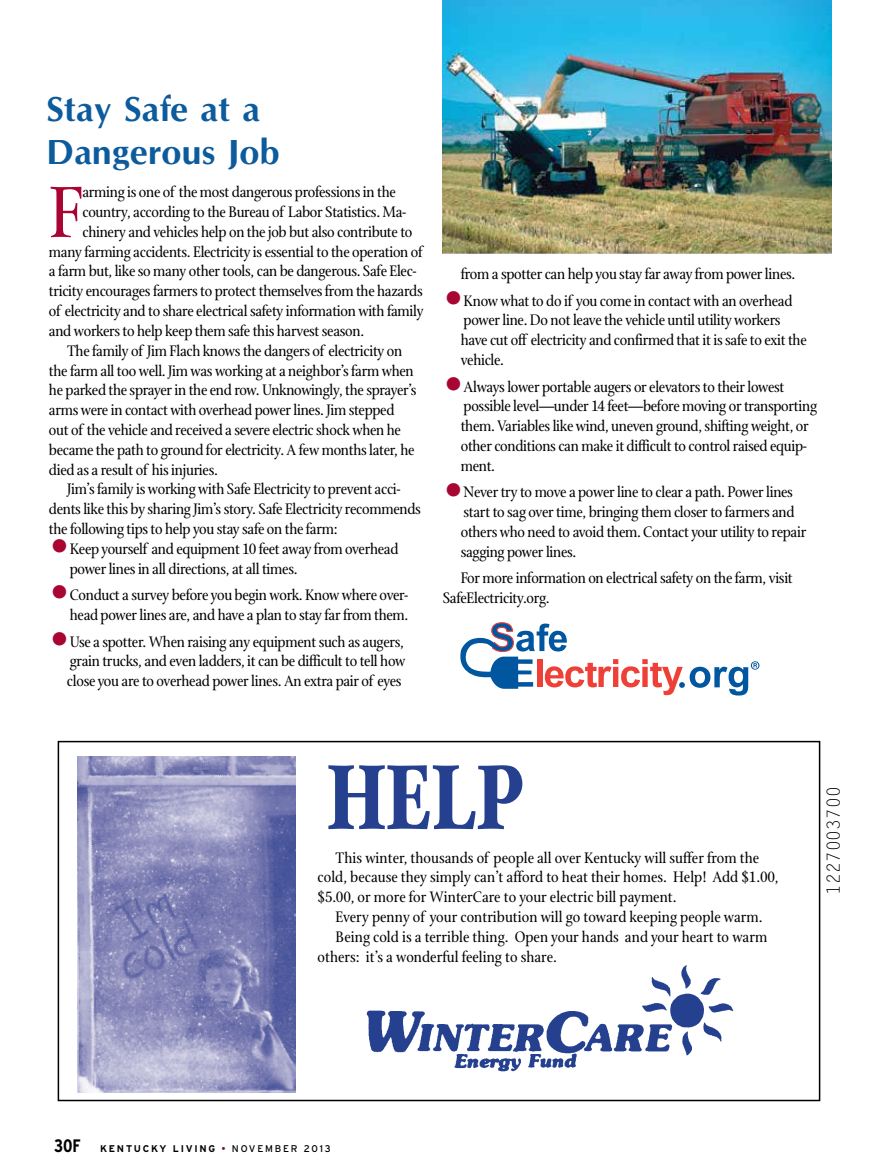
<style>
.page{position:relative;width:878px;height:1175px;background:#fff}
.page>*{position:absolute;margin:0;border:0;box-sizing:border-box;transform-origin:0 0}
.t1{font:700 99px "Stone Print";color:#25408f;scale:.83 1}
.t2{font:78.3px "Stone Print";color:#a90533}
.t3{font:700 36px/43.5px "Optim";color:#0c5b9d}
.t4{font:18px "Letter Gothic Std";color:#000}
.t5{font:700 condensed 18px "Interstate";color:#000}
.t6{font:16.5px/19.8px "Stone Print";letter-spacing:-.02em;color:#000}
.t7{font:16.5px/19.8px "Stone Print";color:#000}
.t8{font:700 9.75px "Interstate";letter-spacing:.18em;color:#000}
.s1{font-size:47.4px;color:#a90533}
.s2{font-weight:400;color:#7a1315}
.s3{font-weight:400}
</style>
<div class="page">
<div style="left:58px;top:741px;width:762px;height:360px;border:2px solid #000"></div>
<img style="left:366px;top:965px;width:368px;height:107px">
<svg style="left:460px;top:622px;width:299px;height:73px"></svg>
<img style="left:442px;top:0;width:389px;height:253px">
<img style="left:77px;top:756px;width:218px;height:336px">
<h3 class="t3" style="left:46px;top:89px;width:235px">Stay Safe at a<br>Dangerous Job</h3>
<h2 class="t2" style="left:49px;top:167px;width:37px">F</h2>
<p class="t6" style="left:82px;top:182px;width:315px">arming is one of the most dangerous professions in the</p>
<p class="t6" style="left:82px;top:202px;width:325px">country, according to the Bureau of Labor Statistics. Ma-</p>
<p class="t6" style="left:82px;top:222px;width:331px">chinery and vehicles help on the job but also contribute to</p>
<p class="t6" style="left:49px;top:242px;width:375px">many farming accidents. Electricity is essential to the operation of</p>
<p class="t6" style="left:49px;top:261px;width:369px">a farm but, like so many other tools, can be dangerous. Safe Elec-</p>
<p class="t6" style="left:49px;top:281px;width:375px">tricity encourages farmers to protect themselves from the hazards</p>
<p class="t6" style="left:49px;top:301px;width:376px">of electricity and to share electrical safety information with family</p>
<p class="t6" style="left:49px;top:321px;width:317px">and workers to help keep them safe this harvest season.</p>
<p class="t6" style="left:67px;top:341px;width:337px">The family of Jim Flach knows the dangers of electricity on</p>
<p class="t6" style="left:49px;top:360px;width:366px">the farm all too well. Jim was working at a neighbor’s farm when</p>
<p class="t6" style="left:49px;top:380px;width:369px">he parked the sprayer in the end row. Unknowingly, the sprayer’s</p>
<p class="t6" style="left:49px;top:400px;width:347px">arms were in contact with overhead power lines. Jim stepped</p>
<p class="t6" style="left:49px;top:420px;width:353px">out of the vehicle and received a severe electric shock when he</p>
<p class="t6" style="left:49px;top:440px;width:367px">became the path to ground for electricity. A few months later, he</p>
<p class="t6" style="left:49px;top:459px;width:170px">died as a result of his injuries.</p>
<p class="t6" style="left:67px;top:479px;width:335px">Jim’s family is working with Safe Electricity to prevent acci-</p>
<p class="t6" style="left:49px;top:499px;width:373px">dents like this by sharing Jim’s story. Safe Electricity recommends</p>
<p class="t6" style="left:49px;top:519px;width:290px">the following tips to help you stay safe on the farm:</p>
<p class="t6" style="left:70px;top:539px;width:330px;text-indent:-21px"><span class="s1">•</span>Keep yourself and equipment 10 feet away from overhead power lines in all directions, at all times.</p>
<p class="t6" style="left:49px;top:585px;width:361px;text-align:right"><span class="s1">•</span>Conduct a survey before you begin work. Know where over&shy;head power lines are, and have a plan to stay far from them.</p>
<p class="t6" style="left:67px;top:631px;width:340px;text-align:justify;text-indent:-18px"><span class="s1">•</span>Use a spotter. When raising any equipment such as augers, grain trucks, and even ladders, it can be difficult to tell how close you are to overhead power lines. An extra pair of eyes</p>
<p class="t6" style="left:460px;top:264px;width:336px">from a spotter can help you stay far away from power lines.</p>
<p class="t6" style="left:460px;top:291px;width:347px;text-indent:-18px"><span class="s1">•</span>Know what to do if you come in contact with an overhead power line. Do not leave the vehicle until utility workers have cut off electricity and confirmed that it is safe to exit the vehicle.</p>
<p class="t6" style="left:460px;top:376px;width:358px;text-indent:-18px"><span class="s1">•</span>Always lower portable augers or elevators to their lowest possible level—under 14 feet—before moving or transporting them. Variables like wind, uneven ground, shifting weight, or other conditions can make it difficult to control raised equip&shy;ment.</p>
<p class="t6" style="left:460px;top:482px;width:347px;text-indent:-18px"><span class="s1">•</span>Never try to move a power line to clear a path. Power lines start to sag over time, bringing them closer to farmers and others who need to avoid them. Contact your utility to repair sagging power lines.</p>
<p class="t6" style="left:442px;top:568px;width:351px;text-indent:18px">For more information on electrical safety on the farm, visit<br>SafeElectricity.org.</p>
<h1 class="t1" style="left:327px;top:739px;width:239px">HELP</h1>
<p class="t7" style="left:317px;top:847px;width:462px;text-indent:18px">This winter, thousands of people all over Kentucky will suffer from the cold, because they simply can’t afford to heat their homes. Help! Add $1.00, $5.00, or more for WinterCare to your electric bill payment.</p>
<p class="t7" style="left:335px;top:907px;width:428px">Every penny of your contribution will go toward keeping people warm.</p>
<p class="t7" style="left:335px;top:926px;width:433px">Being cold is a terrible thing. Open your hands and your heart to warm</p>
<p class="t7" style="left:317px;top:946px;width:241px">others: it’s a wonderful feeling to share.</p>
<p class="t4" style="left:823px;top:894px;width:109px;rotate:-90deg">1227003700</p>
<p class="t5" style="left:54px;top:1136px;width:28px">30F</p>
<p class="t8" style="left:100px;top:1143px;width:232px">KENTUCKY LIVING <span class="s2">•</span> <span class="s3">NOVEMBER 2013</span></p>
</div>
